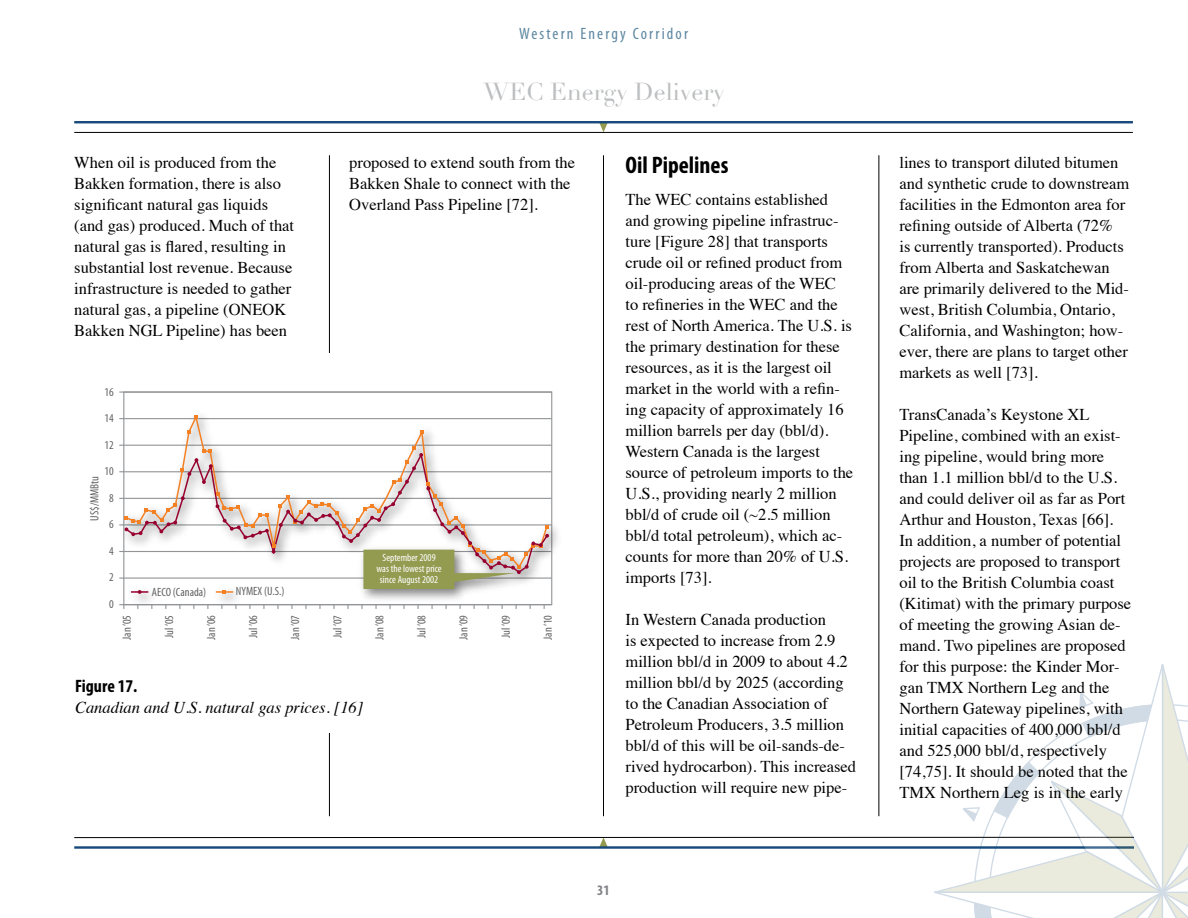
<style>
.page{position:relative;width:1188px;height:918px;background:#fff}
.page>*{position:absolute;margin:0;border:0;box-sizing:border-box;transform-origin:0 0}
.t1{font:24px "Didot";color:#bcbec0}
.t2{font:700 condensed 24px "Myriad Pro";color:#000}
.t3{font:700 condensed 18px "Myriad Pro";color:#000}
.t4{font:16.5px/21px "Times";color:#000}
.t5{font:italic 16.5px "Times";color:#000}
.t6{font:condensed 16.5px "Myriad Pro";letter-spacing:.13em;color:#5d87a1}
.t7{font:700 condensed 14.55px "Myriad Pro";color:#808285}
.t8{font:condensed 12px "Myriad Pro";color:#636262}
.t9{font:condensed 10.5px/11.2px "Myriad Pro";color:#fff;text-align:center}
</style>
<div class="page">
<svg style="left:599px;top:123px;width:9px;height:9px"></svg>
<svg style="left:599px;top:838px;width:9px;height:8px"></svg>
<hr style="left:74px;top:121px;width:1059px;height:2px;background:#174a7c">
<hr style="left:74px;top:846px;width:1060px;height:3px;background:#174a7c">
<hr style="left:74px;top:132px;width:1059px;height:1px;background:#000">
<hr style="left:74px;top:837px;width:1060px;height:1px;background:#000">
<hr style="left:603px;top:155px;width:1px;height:661px;background:#000">
<hr style="left:329px;top:155px;width:1px;height:661px;background:#000">
<hr style="left:879px;top:155px;width:1px;height:661px;background:#000">
<svg style="left:930px;top:664px;width:258px;height:254px"></svg>
<div style="left:75px;top:354px;width:506px;height:325px;background:#fff"></div>
<hr style="left:119px;top:391px;width:433px;height:2px;background:#929497">
<img style="left:119px;top:406px;width:439px;height:203px">
<svg style="left:124px;top:413px;width:424px;height:33px"></svg>
<svg style="left:187px;top:430px;width:4px;height:4px"></svg>
<svg style="left:194px;top:415px;width:4px;height:4px"></svg>
<svg style="left:420px;top:430px;width:4px;height:4px"></svg>
<svg style="left:124px;top:446px;width:425px;height:148px"></svg>
<div style="left:75px;top:667px;width:490px;height:66px;background:#fff"></div>
<p class="t6" style="left:519px;top:24px;width:171px">Western Energy Corridor</p>
<h1 class="t1" style="left:484px;top:77px;width:243px">WEC Energy Delivery</h1>
<p class="t4" style="left:74px;top:150px;width:221px">When oil is produced from the<br>Bakken formation, there is also significant natural gas liquids (and gas) produced. Much of that natural gas is flared, resulting in substantial lost revenue. Because infrastructure is needed to gather natural gas, a pipeline (ONEOK<br>Bakken NGL Pipeline) has been</p>
<p class="t4" style="left:349px;top:150px;width:227px">proposed to extend south from the<br>Bakken Shale to connect with the<br>Overland Pass Pipeline [72].</p>
<h1 class="t2" style="left:626px;top:150px;width:104px">Oil Pipelines</h1>
<p class="t4" style="left:626px;top:187px;width:229px">The WEC contains established and growing pipeline infrastruc&shy;ture [Figure 28] that transports crude oil or refined product from oil-producing areas of the WEC<br>to refineries in the WEC and the rest of North America. The U.S. is the primary destination for these resources, as it is the largest oil market in the world with a refin&shy;ing capacity of approximately 16 million barrels per day (bbl/d).<br>Western Canada is the largest source of petroleum imports to the<br>U.S., providing nearly 2 million bbl/d of crude oil (~2.5 million bbl/d total petroleum), which ac&shy;counts for more than 20% of U.S. imports [73].</p>
<p class="t4" style="left:626px;top:607px;width:232px">In Western Canada production<br>is expected to increase from 2.9 million bbl/d in 2009 to about 4.2 million bbl/d by 2025 (according to the Canadian Association of Petroleum Producers, 3.5 million bbl/d of this will be oil-sands-de&shy;rived hydrocarbon). This increased production will require new pipe-</p>
<p class="t8" style="left:104px;top:385px;width:11px">16</p>
<p class="t8" style="left:104px;top:411px;width:11px">14</p>
<p class="t8" style="left:104px;top:438px;width:11px">12</p>
<p class="t8" style="left:104px;top:464px;width:11px">10</p>
<p class="t8" style="left:109px;top:491px;width:6px">8</p>
<p class="t8" style="left:109px;top:517px;width:6px">6</p>
<p class="t8" style="left:109px;top:544px;width:6px">4</p>
<p class="t8" style="left:109px;top:570px;width:6px">2</p>
<p class="t8" style="left:109px;top:597px;width:6px">0</p>
<p class="t8" style="left:87px;top:521px;width:47px;rotate:-90deg">US$/MMBtu</p>
<p class="t9" style="left:376px;top:552px;width:67px">September 2009 was the lowest price since August 2002</p>
<p class="t8" style="left:152px;top:585px;width:56px">AECO (Canada)</p>
<p class="t8" style="left:236px;top:584px;width:50px">NYMEX (U.S.)</p>
<p class="t8" style="left:162px;top:638px;width:24px;rotate:-90deg">Jul‘05</p>
<p class="t8" style="left:246px;top:638px;width:24px;rotate:-90deg">Jul‘06</p>
<p class="t8" style="left:204px;top:640px;width:26px;rotate:-90deg">Jan‘06</p>
<p class="t8" style="left:288px;top:640px;width:26px;rotate:-90deg">Jan‘07</p>
<p class="t8" style="left:372px;top:640px;width:26px;rotate:-90deg">Jan‘08</p>
<p class="t8" style="left:456px;top:640px;width:26px;rotate:-90deg">Jan‘09</p>
<p class="t8" style="left:541px;top:640px;width:26px;rotate:-90deg">Jan‘10</p>
<p class="t8" style="left:330px;top:638px;width:24px;rotate:-90deg">Jul‘07</p>
<p class="t8" style="left:414px;top:638px;width:24px;rotate:-90deg">Jul‘08</p>
<p class="t8" style="left:498px;top:638px;width:24px;rotate:-90deg">Jul‘09</p>
<p class="t8" style="left:120px;top:640px;width:26px;rotate:-90deg">Jan‘05</p>
<p class="t3" style="left:75px;top:675px;width:64px">Figure 17.</p>
<p class="t5" style="left:75px;top:694px;width:290px">Canadian and U.S. natural gas prices. [16]</p>
<p class="t7" style="left:597px;top:881px;width:14px">31</p>
<p class="t4" style="left:899px;top:150px;width:232px">lines to transport diluted bitumen and synthetic crude to downstream facilities in the Edmonton area for refining outside of Alberta (72%<br>is currently transported). Products from Alberta and Saskatchewan are primarily delivered to the Mid&shy;west, British Columbia, Ontario, California, and Washington; how&shy;ever, there are plans to target other markets as well [73].</p>
<p class="t4" style="left:899px;top:402px;width:233px">TransCanada’s Keystone XL<br>Pipeline, combined with an exist&shy;ing pipeline, would bring more than 1.1 million bbl/d to the U.S. and could deliver oil as far as Port<br>Arthur and Houston, Texas [66].<br>In addition, a number of potential projects are proposed to transport oil to the British Columbia coast (Kitimat) with the primary purpose of meeting the growing Asian de&shy;mand. Two pipelines are proposed for this purpose: the Kinder Mor&shy;gan TMX Northern Leg and the<br>Northern Gateway pipelines, with initial capacities of 400,000 bbl/d and 525,000 bbl/d, respectively [74,75]. It should be noted that the<br>TMX Northern Leg is in the early</p>
</div>
